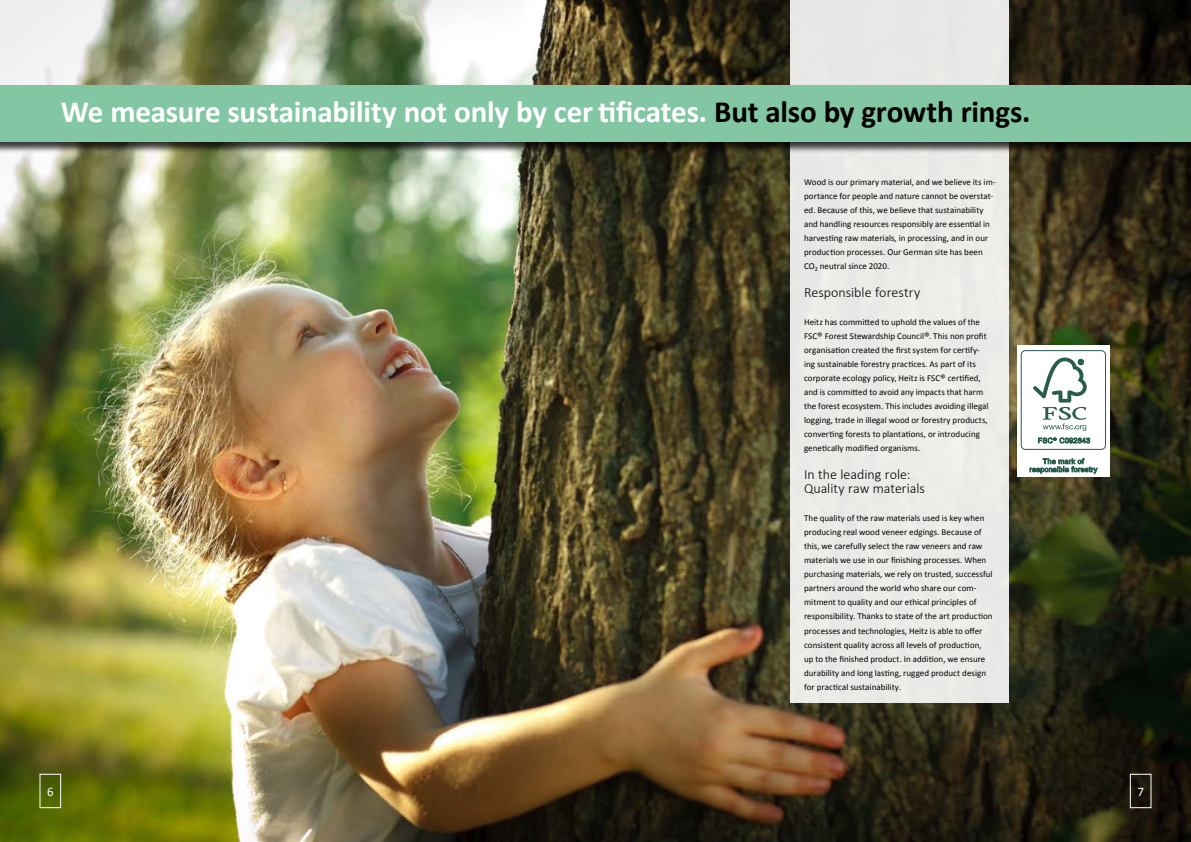
<style>
.page{position:relative;width:1191px;height:842px;background:#fff}
.page>*{position:absolute;margin:0;border:0;box-sizing:border-box;transform-origin:0 0}
.t1{font:700 31px "Calibri";letter-spacing:-.01em;color:#fff}
.t2{font:300 14px/14px "Calibri";color:#000}
.t3{font:13px "Calibri";color:#fff}
.t4{font:9px/14px "Calibri";color:#000}
.s1{color:#000}
.s2{font-size:11px}
</style>
<div class="page">
<img style="left:0;top:0;width:1191px;height:842px">
<div style="left:790px;top:0;width:218px;height:703px;background:#ebebe8"></div>
<div style="left:0;top:85px;width:1191px;height:68px;background:#000;opacity:.75"></div>
<div style="left:0;top:85px;width:1191px;height:57px;background:#83c6a3"></div>
<div style="left:1017px;top:346px;width:92px;height:131px;background:#fff"></div>
<div style="left:1020px;top:350px;width:86px;height:100px;border:1px solid #285c4d;border-radius:4px"></div>
<svg style="left:1033px;top:357px;width:53px;height:74px"></svg>
<svg style="left:1038px;top:438px;width:52px;height:5px"></svg>
<svg style="left:1029px;top:458px;width:68px;height:16px"></svg>
<div style="left:40px;top:774px;width:21px;height:34px;border:1px solid #fff"></div>
<div style="left:1130px;top:774px;width:21px;height:34px;border:1px solid #fff"></div>
<h1 class="t1" style="left:61px;top:90px;width:971px">We measure sustainability not only by cer tificates. <span class="s1">But also by growth rings.</span></h1>
<p class="t4" style="left:804px;top:175px;width:193px">Wood is our primary material, and we believe its im&shy;portance for people and nature cannot be overstat&shy;ed. Because of this, we believe that sustainability and handling resources responsibly are essential in harvesting raw materials, in processing, and in our production processes. Our German site has been CO<sub>2</sub> neutral since 2020.</p>
<h2 class="t2" style="left:804px;top:286px;width:118px">Responsible forestry</h2>
<p class="t4" style="left:804px;top:315px;width:186px">Heitz has committed to uphold the values of the FSC<span class="s2">®</span> Forest Stewardship Council<span class="s2">®</span>. This non profit organisation created the first system for certify&shy;ing sustainable forestry practices. As part of its corporate ecology policy, Heitz is FSC<span class="s2">®</span> certified, and is committed to avoid any impacts that harm the forest ecosystem. This includes avoiding illegal logging, trade in illegal wood or forestry products, converting forests to plantations, or introducing genetically modified organisms.</p>
<h2 class="t2" style="left:804px;top:468px;width:122px">In the leading role:<br>Quality raw materials</h2>
<p class="t4" style="left:804px;top:511px;width:190px">The quality of the raw materials used is key when producing real wood veneer edgings. Because of this, we carefully select the raw veneers and raw materials we use in our finishing processes. When purchasing materials, we rely on trusted, successful partners around the world who share our com&shy;mitment to quality and our ethical principles of responsibility. Thanks to state of the art production processes and technologies, Heitz is able to offer consistent quality across all levels of production, up to the finished product. In addition, we ensure durability and long lasting, rugged product design for practical sustainability.</p>
<h3 class="t3" style="left:47px;top:782px;width:8px">6</h3>
<h3 class="t3" style="left:1137px;top:782px;width:8px">7</h3>
</div>
